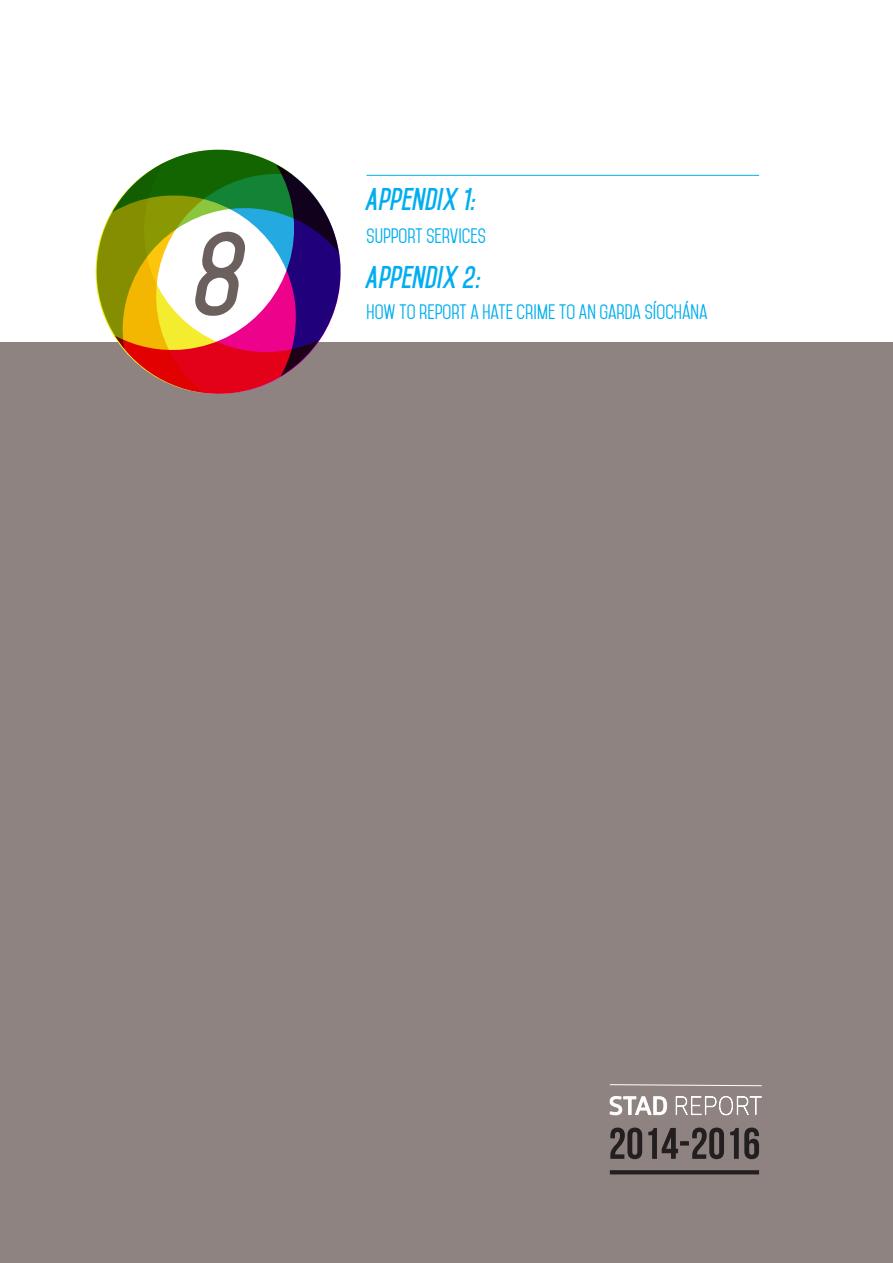
<style>
.page{position:relative;width:893px;height:1263px;background:#fff}
.page>*{position:absolute;margin:0;border:0;box-sizing:border-box;transform-origin:0 0}
.t1{font:italic 700 102px "Mohave";color:#6b605d}
.t2{font:italic 700 27px "Mohave";color:#00aeef}
.t3{font:18px "Mohave";color:#00aeef}
</style>
<div class="page">
<div style="left:0;top:342px;width:893px;height:921px;background:#8e8380"></div>
<svg style="left:610px;top:1127px;width:149px;height:32px"></svg>
<svg style="left:675px;top:1096px;width:87px;height:20px"></svg>
<svg style="left:610px;top:1096px;width:57px;height:20px"></svg>
<svg style="left:609px;top:1084px;width:153px;height:2px"></svg>
<svg style="left:97px;top:211px;width:15px;height:122px;fill:#848e00"></svg>
<svg style="left:112px;top:150px;width:166px;height:188px"></svg>
<svg style="left:115px;top:165px;width:226px;height:229px"></svg>
<svg style="left:610px;top:1170px;width:149px;height:4px"></svg>
<hr style="left:367px;top:175px;width:392px;height:1px;background:#00aeef">
<h1 class="t1" style="left:195px;top:212px;width:52px">8</h1>
<h2 class="t2" style="left:367px;top:183px;width:110px">APPENDIX 1:</h2>
<p class="t3" style="left:367px;top:224px;width:121px">SUPPORT SERVICES</p>
<h2 class="t2" style="left:367px;top:260px;width:115px">APPENDIX 2:</h2>
<p class="t3" style="left:367px;top:301px;width:343px">HOW TO REPORT A HATE CRIME TO AN GARDA SÍOCHÁNA</p>
</div>
